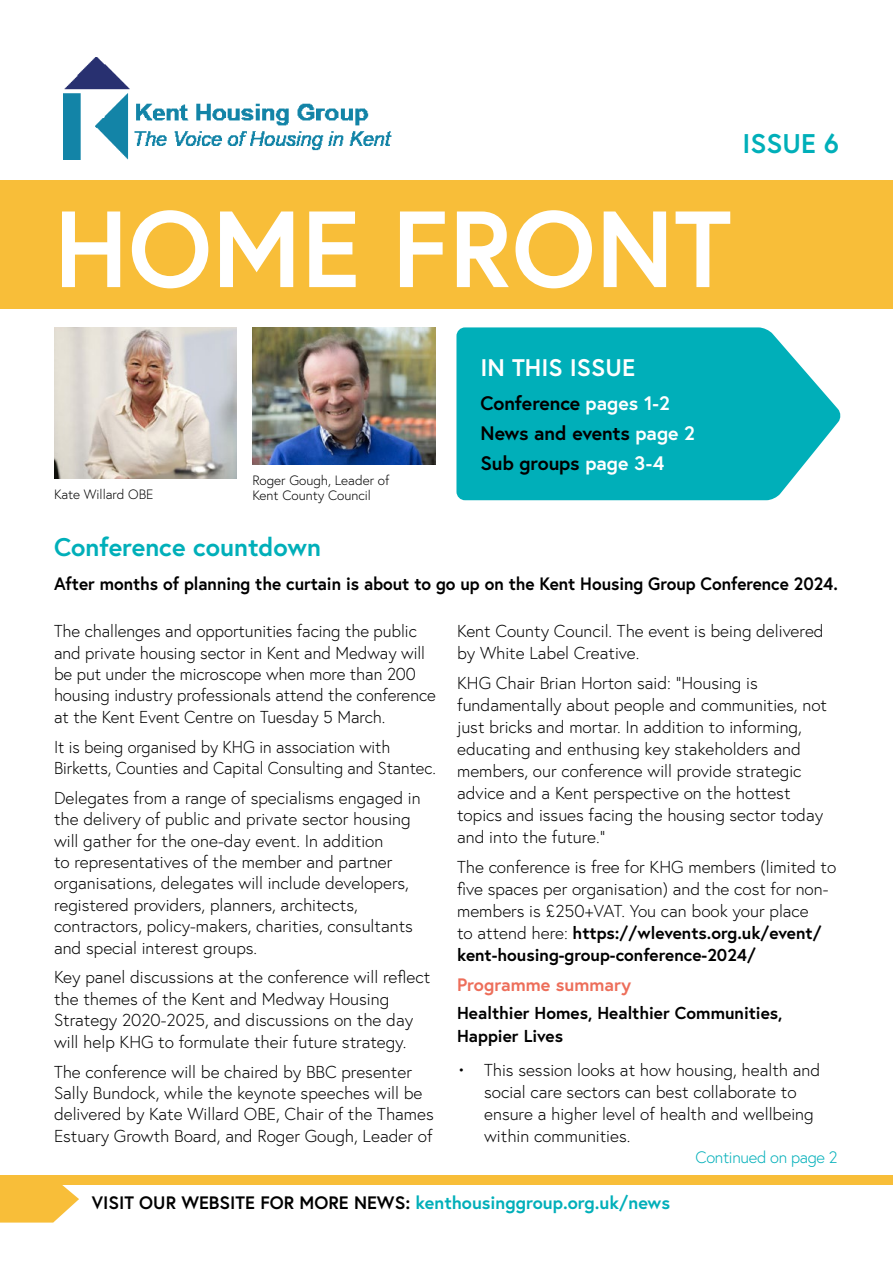
<style>
.page{position:relative;width:893px;height:1263px;background:#fff}
.page>*{position:absolute;margin:0;border:0;box-sizing:border-box;transform-origin:0 0}
.t1{font:700 108px "Europa";color:#fff}
.t2{font:700 27px "Europa";color:#00afb9}
.t3{font:700 25.5px "Europa";color:#00afb9}
.t4{font:700 24px "Europa";color:#fff}
.t5{font:700 19.5px "Europa";letter-spacing:-.005em;color:#000}
.t6{font:700 18px "Europa";color:#00afb9}
.sub{font:700 18px "Europa";color:#ed6e5a}
.t7{font:700 17.85px "Europa";letter-spacing:-.005em;color:#000;scale:.96 1}
.body{font:300 17.25px/21.5px "Europa";color:#000}
.body-2{font:300 17.25px/21.5px "Europa";color:#000;scale:.96 1}
.intro{font:700 17.25px/23.4px "Europa";color:#000}
.body-3{font:300 16.5px "Europa";letter-spacing:-.02em;color:#00afb9}
.t8{font:300 13.5px/15px "Europa";color:#000}
.s1{color:#fff}
.s2{font-weight:700}
.s3{color:#000}
</style>
<div class="page">
<div style="left:0;top:181px;width:893px;height:128px;background:#f8be39"></div>
<img style="left:64px;top:57px;width:328px;height:103px">
<svg style="left:0;top:1185px;width:79px;height:37px;background:#f8c654"></svg>
<div style="left:0;top:1175px;width:893px;height:10px;background:#f8be39"></div>
<svg style="left:456px;top:327px;width:385px;height:173px;background:#17b6bf"></svg>
<img style="left:54px;top:327px;width:183px;height:151px">
<img style="left:252px;top:327px;width:183px;height:138px">
<p class="t2" style="left:742px;top:125px;width:98px">ISSUE 6</p>
<p class="t1" style="left:54px;top:176px;width:679px">HOME FRONT</p>
<p class="t8" style="left:54px;top:486px;width:101px">Kate Willard OBE</p>
<p class="t8" style="left:252px;top:473px;width:139px">Roger Gough, Leader of<br>Kent County Council</p>
<p class="t4" style="left:480px;top:352px;width:156px">IN THIS ISSUE</p>
<p class="t5" style="left:480px;top:390px;width:191px">Conference <span class="s1">pages 1-2</span></p>
<p class="t5" style="left:480px;top:420px;width:216px">News and events <span class="s1">page 2</span></p>
<p class="t5" style="left:480px;top:450px;width:185px">Sub groups <span class="s1">page 3-4</span></p>
<p class="t3" style="left:54px;top:529px;width:269px">Conference countdown</p>
<p class="t7" style="left:54px;top:571px;width:818px">After months of planning the curtain is about to go up on the Kent Housing Group Conference 2024.</p>
<p class="body" style="left:54px;top:620px;width:383px">The challenges and opportunities facing the public and private housing sector in Kent and Medway will be put under the microscope when more than 200 housing industry professionals attend the conference at the Kent Event Centre on Tuesday 5 March.</p>
<p class="body-2" style="left:54px;top:736px;width:399px">It is being organised by KHG in association with<br>Birketts, Counties and Capital Consulting and Stantec.</p>
<p class="body" style="left:54px;top:787px;width:368px">Delegates from a range of specialisms engaged in the delivery of public and private sector housing will gather for the one-day event. In addition<br>to representatives of the member and partner organisations, delegates will include developers, registered providers, planners, architects, contractors, policy-makers, charities, consultants and special interest groups.</p>
<p class="body" style="left:54px;top:966px;width:378px">Key panel discussions at the conference will reflect the themes of the Kent and Medway Housing Strategy 2020-2025, and discussions on the day will help KHG to formulate their future strategy.</p>
<p class="body" style="left:54px;top:1060px;width:381px">The conference will be chaired by BBC presenter Sally Bundock, while the keynote speeches will be delivered by Kate Willard OBE, Chair of the Thames Estuary Growth Board, and Roger Gough, Leader of</p>
<p class="body" style="left:457px;top:620px;width:368px;line-height:21.9px">Kent County Council. The event is being delivered by White Label Creative.</p>
<p class="body" style="left:457px;top:672px;width:371px;line-height:21.9px">KHG Chair Brian Horton said: “Housing is fundamentally about people and communities, not just bricks and mortar. In addition to informing, educating and enthusing key stakeholders and members, our conference will provide strategic advice and a Kent perspective on the hottest topics and issues facing the housing sector today and into the future.”</p>
<p class="body" style="left:457px;top:856px;width:381px;line-height:21.9px">The conference is free for KHG members (limited to five spaces per organisation) and the cost for non&shy;members is £250+VAT. You can book your place<br>to attend here: <span class="s2">https://wlevents.org.uk/event/ kent-housing-group-conference-2024/</span></p>
<p class="sub" style="left:457px;top:972px;width:175px">Programme summary</p>
<p class="intro" style="left:457px;top:1000px;width:327px">Healthier Homes, Healthier Communities,<br>Happier Lives</p>
<p class="body" style="left:484px;top:1059px;width:338px;line-height:21.9px;text-indent:-27px">• This session looks at how housing, health and social care sectors can best collaborate to ensure a higher level of health and wellbeing within communities.</p>
<p class="body-3" style="left:696px;top:1146px;width:144px">Continued on page 2</p>
<p class="t6" style="left:92px;top:1190px;width:580px"><span class="s3">VISIT OUR WEBSITE FOR MORE NEWS:</span> kenthousinggroup.org.uk/news</p>
</div>
